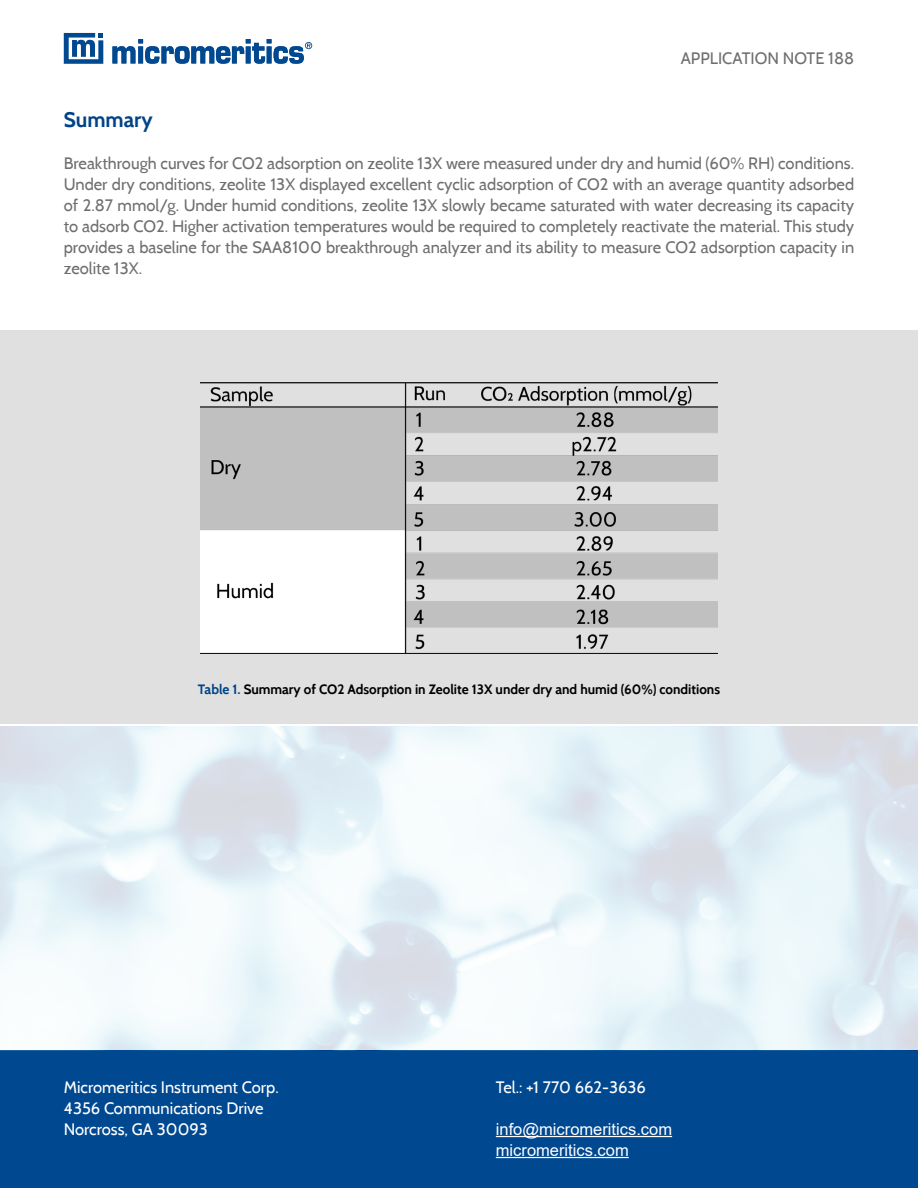
<style>
.page{position:relative;width:918px;height:1188px;background:#fff}
.page>*{position:absolute;margin:0;border:0;box-sizing:border-box;transform-origin:0 0}
.t1{font:700 21px "Cabin";color:#004486}
.t2{font:16.5px/21px "Cabin";color:#6f6f6e;text-align:justify}
.t3{font:16.5px/21px "Cabin";color:#fff}
.t4{font:16.5px/21px "Arial";color:#fff}
.t5{font:700 13.5px "Cabin";color:#000}
.s1{color:#004486}
</style>
<div class="page">
<div style="left:0;top:330px;width:918px;height:394px;background:#e0e0e0"></div>
<img style="left:201px;top:382px;width:516px;height:271px">
<svg style="left:64px;top:33px;width:39px;height:31px"></svg>
<svg style="left:112px;top:39px;width:200px;height:25px"></svg>
<div style="left:0;top:1051px;width:918px;height:137px;background:#004890"></div>
<hr style="left:496px;top:1136px;width:176px;height:1px;background:#fff">
<hr style="left:496px;top:1157px;width:133px;height:1px;background:#fff">
<img style="left:0;top:726px;width:918px;height:325px">
<p class="t2" style="left:681px;top:47px;width:175px">APPLICATION NOTE 188</p>
<p class="t1" style="left:64px;top:107px;width:90px">Summary</p>
<p class="t2" style="left:64px;top:152px;width:792px">Breakthrough curves for CO2 adsorption on zeolite 13X were measured under dry and humid (60% RH) conditions.<br>Under dry conditions, zeolite 13X displayed excellent cyclic adsorption of CO2 with an average quantity adsorbed of 2.87 mmol/g. Under humid conditions, zeolite 13X slowly became saturated with water decreasing its capacity to adsorb CO2. Higher activation temperatures would be required to completely reactivate the material. This study provides a baseline for the SAA8100 breakthrough analyzer and its ability to measure CO2 adsorption capacity in zeolite 13X.</p>
<p class="t5" style="left:198px;top:681px;width:524px"><span class="s1">Table 1.</span> Summary of CO2 Adsorption in Zeolite 13X under dry and humid (60%) conditions</p>
<p class="t3" style="left:64px;top:1076px;width:216px">Micromeritics Instrument Corp.<br>4356 Communications Drive<br>Norcross, GA 30093</p>
<p class="t3" style="left:496px;top:1076px;width:152px">Tel.: +1 770 662-3636</p>
<p class="t4" style="left:496px;top:1118px;width:178px">info@micromeritics.com micromeritics.com</p>
</div>
